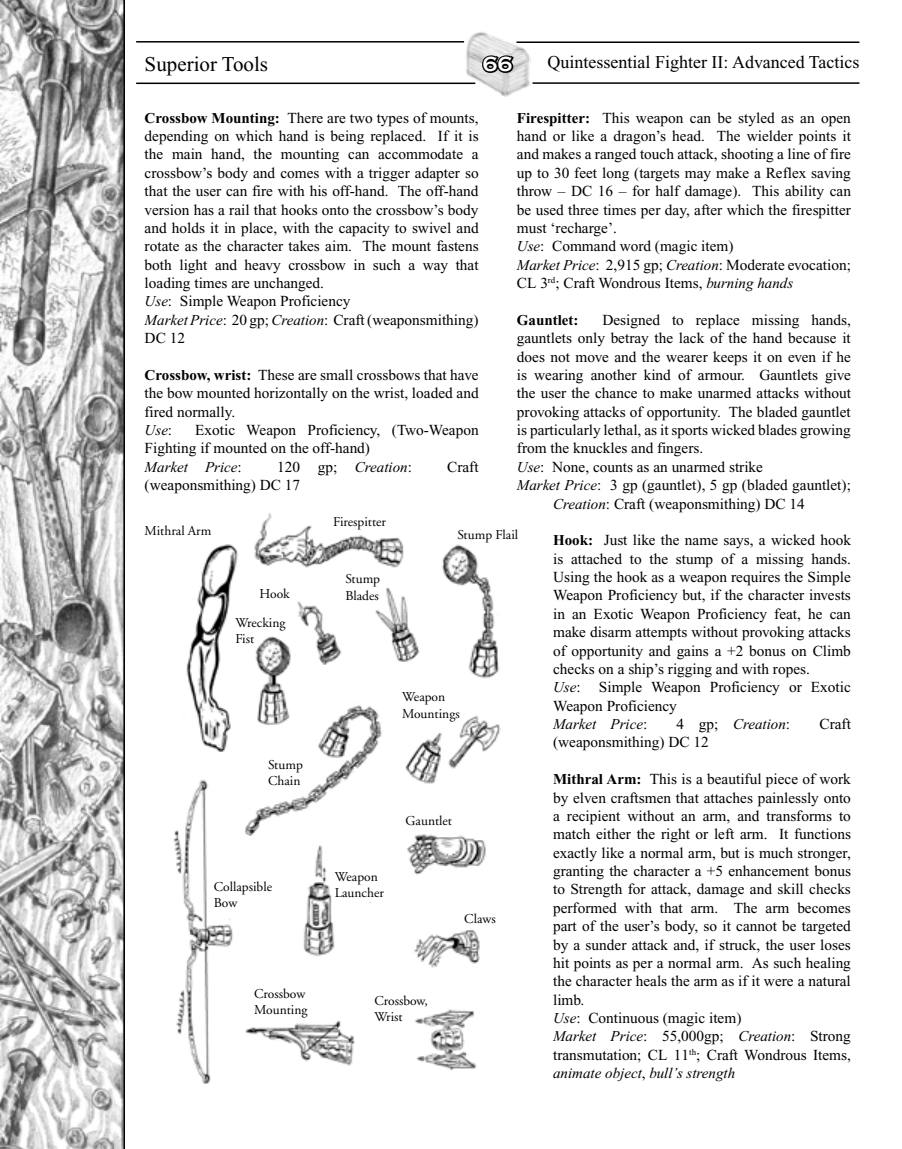
<style>
.page{position:relative;width:902px;height:1149px;background:#fff}
.page>*{position:absolute;margin:0;border:0;box-sizing:border-box;transform-origin:0 0}
.t1{font:21px "Times New Roman";color:#000}
.t2{font:700 21px "Copperplate Gothic";color:#fff}
.t3{font:18px "Times New Roman";color:#000}
.t4{font:15.3px/18.3px "Times New Roman";color:#000}
.t5{font:italic 15px "Times New Roman";color:#000}
.t6{font:700 15px "Times New Roman";color:#000}
.t7{font:13.5px/16.2px "Adobe Garamond";color:#000}
.s1{font-weight:700;font-size:15px}
.s2{font-style:italic;font-size:15px}
.s3{font-style:normal;font-size:15.3px}
</style>
<div class="page">
<img style="left:466px;top:32px;width:64px;height:65px">
<hr style="left:516px;top:41px;width:343px;height:2px;background:#000">
<hr style="left:532px;top:82px;width:327px;height:2px;background:#000">
<svg style="left:480px;top:53px;width:35px;height:22px"></svg>
<hr style="left:136px;top:82px;width:339px;height:2px;background:#000">
<hr style="left:136px;top:41px;width:328px;height:2px;background:#000">
<svg style="left:0;top:0;width:125px;height:1148px"></svg>
<img style="left:173px;top:513px;width:328px;height:571px">
<h1 class="t1" style="left:145px;top:52px;width:125px">Superior Tools</h1>
<h1 class="t2" style="left:482px;top:53px;width:31px">66</h1>
<p class="t3" style="left:547px;top:52px;width:313px">Quintessential Fighter II: Advanced Tactics</p>
<p class="t4" style="left:145px;top:108px;width:335px"><span class="s1">Crossbow Mounting:</span> There are two types of mounts, depending on which hand is being replaced. If it is the main hand, the mounting can accommodate a crossbow’s body and comes with a trigger adapter so that the user can fire with his off-hand. The off-hand version has a rail that hooks onto the crossbow’s body and holds it in place, with the capacity to swivel and rotate as the character takes aim. The mount fastens both light and heavy crossbow in such a way that loading times are unchanged.<br><span class="s2">Use</span>: Simple Weapon Proficiency<br><span class="s2">Market Price</span>: 20 gp; <span class="s2">Creation</span>: Craft (weaponsmithing)<br>DC 12</p>
<p class="t4" style="left:145px;top:365px;width:335px;text-align:justify"><span class="s1">Crossbow, wrist:</span> These are small crossbows that have the bow mounted horizontally on the wrist, loaded and fired normally.</p>
<p class="t5" style="left:145px;top:422px;width:29px">Use<span class="s3">:</span></p>
<p class="t4" style="left:517px;top:108px;width:335px"><span class="s1">Firespitter:</span> This weapon can be styled as an open hand or like a dragon’s head. The wielder points it and makes a ranged touch attack, shooting a line of fire up to 30 feet long (targets may make a Reflex saving throw – DC 16 – for half damage). This ability can be used three times per day, after which the firespitter must ‘recharge’.<br><span class="s2">Use</span>: Command word (magic item)<br><span class="s2">Market Price</span>: 2,915 gp; <span class="s2">Creation</span>: Moderate evocation; CL 3<sup>rd</sup>; Craft Wondrous Items, <span class="s2">burning hands</span></p>
<p class="t6" style="left:517px;top:311px;width:63px">Gauntlet:</p>
<p class="t4" style="left:602px;top:310px;width:250px">Designed to replace missing hands,</p>
<p class="t4" style="left:517px;top:329px;width:335px">gauntlets only betray the lack of the hand because it</p>
<p class="t4" style="left:517px;top:347px;width:335px">does not move and the wearer keeps it on even if he</p>
<p class="t4" style="left:517px;top:365px;width:335px">is wearing another kind of armour. Gauntlets give</p>
<p class="t4" style="left:517px;top:384px;width:335px">the user the chance to make unarmed attacks without</p>
<p class="t4" style="left:517px;top:402px;width:335px">provoking attacks of opportunity. The bladed gauntlet</p>
<p class="t4" style="left:517px;top:420px;width:335px">is particularly lethal, as it sports wicked blades growing</p>
<p class="t4" style="left:517px;top:439px;width:188px">from the knuckles and fingers.</p>
<p class="t4" style="left:517px;top:457px;width:247px"><span class="s2">Use</span>: None, counts as an unarmed strike</p>
<p class="t4" style="left:517px;top:476px;width:335px"><span class="s2">Market Price</span>: 3 gp (gauntlet), 5 gp (bladed gauntlet);</p>
<p class="t4" style="left:553px;top:494px;width:253px"><span class="s2">Creation</span>: Craft (weaponsmithing) DC 14</p>
<p class="t4" style="left:553px;top:531px;width:299px"><span class="s1">Hook:</span> Just like the name says, a wicked hook is attached to the stump of a missing hands.<br>Using the hook as a weapon requires the Simple Weapon Proficiency but, if the character invests in an Exotic Weapon Proficiency feat, he can make disarm attempts without provoking attacks of opportunity and gains a +2 bonus on Climb checks on a ship’s rigging and with ropes.<br><span class="s2">Use</span>: Simple Weapon Proficiency or Exotic Weapon Proficiency</p>
<p class="t5" style="left:553px;top:715px;width:96px">Market Price<span class="s3">:</span></p>
<p class="t5" style="left:676px;top:715px;width:115px"><span class="s3">4 gp;</span> Creation<span class="s3">:</span></p>
<p class="t4" style="left:819px;top:714px;width:33px">Craft</p>
<p class="t4" style="left:553px;top:733px;width:157px">(weaponsmithing) DC 12</p>
<p class="t4" style="left:553px;top:769px;width:299px"><span class="s1">Mithral Arm:</span> This is a beautiful piece of work by elven craftsmen that attaches painlessly onto a recipient without an arm, and transforms to match either the right or left arm. It functions exactly like a normal arm, but is much stronger, granting the character a +5 enhancement bonus to Strength for attack, damage and skill checks performed with that arm. The arm becomes part of the user’s body, so it cannot be targeted by a sunder attack and, if struck, the user loses hit points as per a normal arm. As such healing the character heals the arm as if it were a natural limb.<br><span class="s2">Use</span>: Continuous (magic item)</p>
<p class="t5" style="left:553px;top:1028px;width:299px">Market Price<span class="s3">: 55,000gp;</span> Creation<span class="s3">: Strong</span></p>
<p class="t4" style="left:553px;top:1045px;width:299px">transmutation; CL 11<sup>th</sup>; Craft Wondrous Items,</p>
<p class="t5" style="left:553px;top:1064px;width:184px">animate object<span class="s3">,</span> bull’s strength</p>
<p class="t4" style="left:145px;top:420px;width:335px;text-indent:51px">Exotic Weapon Proficiency, (Two-Weapon<br>Fighting if mounted on the off-hand)</p>
<p class="t5" style="left:145px;top:458px;width:99px">Market Price<span class="s3">:</span></p>
<p class="t5" style="left:277px;top:458px;width:136px"><span class="s3">120 gp;</span> Creation<span class="s3">:</span></p>
<p class="t4" style="left:447px;top:457px;width:33px">Craft</p>
<p class="t4" style="left:145px;top:476px;width:157px">(weaponsmithing) DC 17</p>
<p class="t7" style="left:333px;top:514px;width:54px">Firespitter</p>
<p class="t7" style="left:145px;top:522px;width:68px">Mithral Arm</p>
<p class="t7" style="left:457px;top:526px;width:62px">Stump Flail</p>
<p class="t7" style="left:345px;top:571px;width:36px">Stump<br>Blades</p>
<p class="t7" style="left:259px;top:586px;width:32px">Hook</p>
<p class="t7" style="left:235px;top:614px;width:52px">Wrecking<br>Fist</p>
<p class="t7" style="left:402px;top:689px;width:59px">Weapon<br>Mountings</p>
<p class="t7" style="left:268px;top:756px;width:36px">Stump<br>Chain</p>
<p class="t7" style="left:405px;top:812px;width:48px">Gauntlet</p>
<p class="t7" style="left:334px;top:868px;width:51px">Weapon<br>Launcher</p>
<p class="t7" style="left:214px;top:878px;width:60px">Collapsible<br>Bow</p>
<p class="t7" style="left:464px;top:910px;width:33px">Claws</p>
<p class="t7" style="left:254px;top:985px;width:55px">Crossbow<br>Mounting</p>
<p class="t7" style="left:374px;top:992px;width:55px">Crossbow,<br>Wrist</p>
</div>
